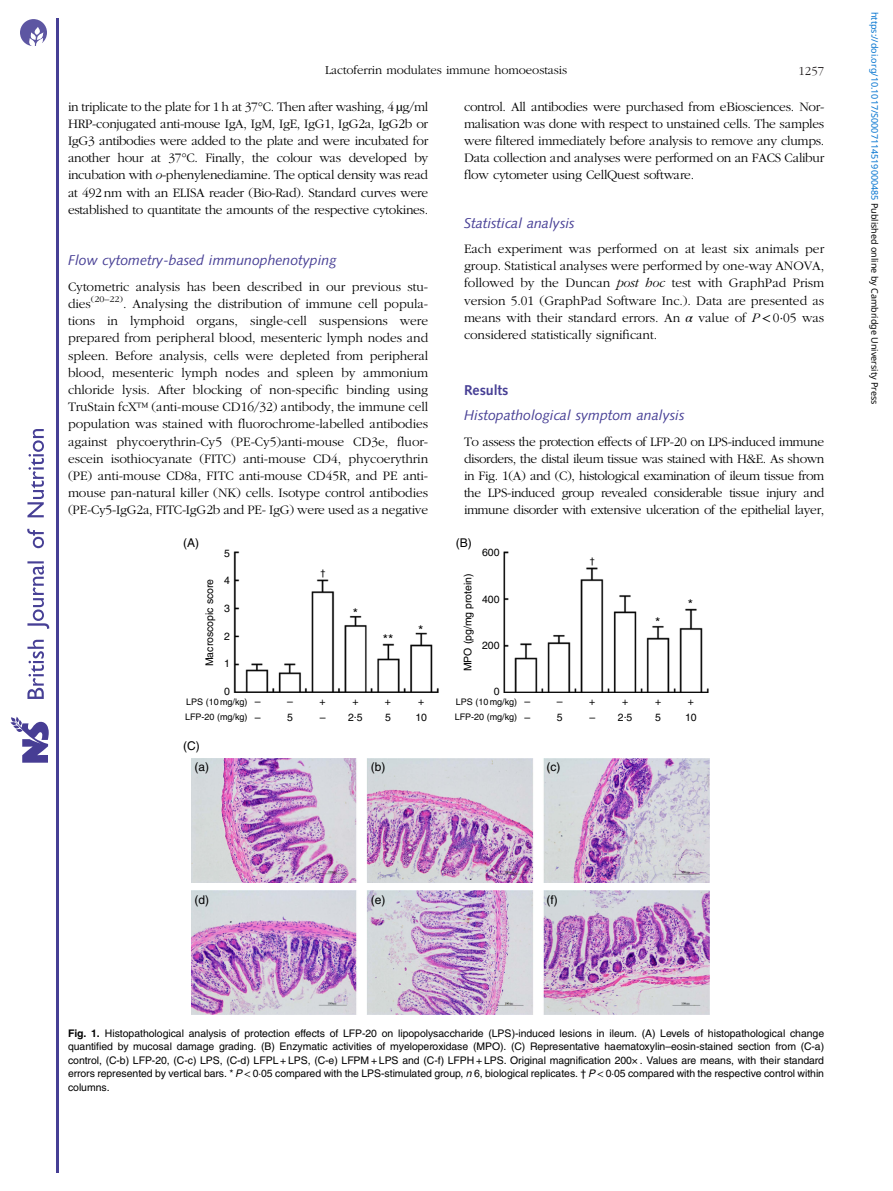
<style>
.page{position:relative;width:893px;height:1191px;background:#fff}
.page>*{position:absolute;margin:0;border:0;box-sizing:border-box;transform-origin:0 0}
.t1{font:14.25px "Adv OT078 e 26 fc.I";color:#473f95}
.t2{font:14.25px "Adv OT38 e 50296.B";color:#473f95}
.t3{font:13.5px/17.2px "Adv OT777 cf 4 fb";letter-spacing:-.015em;color:#000;text-align:justify}
.t4{font:13.5px "Helvetica";color:#000}
.t5{font:12.75px "Adv OT777 cf 4 fb";color:#000}
.t6{font:12.75px "Adv OT777 cf 4 fb";color:#231f20}
.t7{font:12px/21.3px "Helvetica";color:#000}
.t8{font:10.5px/13.5px "Adv OT82 c 4 f 4 c 4";color:#000;text-align:justify}
.t9{font:10.5px "Helvetica";color:#000}
.t10{font:9px "Noto Sans";color:#0172cf}
.t11{font:9px "Helvetica";color:#000}
.s1{font-family:"Adv OT8608 a 8 d 1"}
.s2{font-family:"Adv OT4 e 1564 e 8.I"}
.s3{font-family:"Adv OT777 cf 4 fb+fb"}
.s4{font-style:inherit}
.s5{font-family:"Adv O Tdd 3 b 7348.I"}
.s6{font-size:10.5px}
.s7{color:#000}
.s8{font-family:"Adv O Tf 3919 c 9 c.B"}
.s9{font-family:"Adv OT7 a 027 dc 5.I"}
</style>
<div class="page">
<hr style="left:57px;top:18px;width:2px;height:1154px;background:#463f95">
<svg style="left:10px;top:716px;width:39px;height:46px"></svg>
<svg style="left:27px;top:429px;width:22px;height:270px"></svg>
<svg style="left:20px;top:19px;width:27px;height:27px"></svg>
<img style="left:234px;top:552px;width:204px;height:141px">
<img style="left:504px;top:551px;width:205px;height:142px">
<img style="left:191px;top:758px;width:518px;height:125px">
<img style="left:191px;top:890px;width:518px;height:124px">
<p class="t5" style="left:325px;top:65px;width:244px">Lactoferrin modulates immune homoeostasis</p>
<p class="t6" style="left:799px;top:66px;width:27px">1257</p>
<p class="t3" style="left:68px;top:99px;width:362px">in triplicate to the plate for 1 h at 37°C. Then after washing, 4 <span class="s1">µ</span>g/ml HRP-conjugated anti-mouse IgA, IgM, IgE, IgG1, IgG2a, IgG2b or IgG3 antibodies were added to the plate and were incubated for another hour at 37°C. Finally, the colour was developed by incubation with <span class="s2">o</span>-phenylenediamine. The optical density was read at 492 nm with an ELISA reader (Bio-Rad). Standard curves were established to quantitate the amounts of the respective cytokines.</p>
<p class="t1" style="left:68px;top:255px;width:270px">Flow cytometry-based immunophenotyping</p>
<p class="t3" style="left:68px;top:279px;width:362px">Cytometric analysis has been described in our previous stu&shy;dies<sup>(20</sup><sup>–</sup><sup>22)</sup>. Analysing the distribution of immune cell popula&shy;tions in lymphoid organs, single-cell suspensions were prepared from peripheral blood, mesenteric lymph nodes and spleen. Before analysis, cells were depleted from peripheral blood, mesenteric lymph nodes and spleen by ammonium chloride lysis. After blocking of non-speci<span class="s3">fi</span>c binding using TruStain fcX<span class="s4">™</span> (anti-mouse CD16/32) antibody, the immune cell population was stained with <span class="s3">fl</span>uorochrome-labelled antibodies against phycoerythrin-Cy5 (PE-Cy5)anti-mouse CD3e, <span class="s3">fl</span>uor&shy;escein isothiocyanate (FITC) anti-mouse CD4, phycoerythrin (PE) anti-mouse CD8a, FITC anti-mouse CD45R, and PE anti&shy;mouse pan-natural killer (NK) cells. Isotype control antibodies (PE-Cy5-IgG2a, FITC-IgG2b and PE- IgG) were used as a negative</p>
<p class="t3" style="left:464px;top:99px;width:362px">control. All antibodies were purchased from eBiosciences. Nor&shy;malisation was done with respect to unstained cells. The samples were <span class="s3">fi</span>ltered immediately before analysis to remove any clumps.<br>Data collection and analyses were performed on an FACS Calibur <span class="s3">fl</span>ow cytometer using CellQuest software.</p>
<p class="t1" style="left:464px;top:217px;width:112px">Statistical analysis</p>
<p class="t3" style="left:464px;top:241px;width:362px">Each experiment was performed on at least six animals per group. Statistical analyses were performed by one-way ANOVA, followed by the Duncan <span class="s2">post hoc</span> test with GraphPad Prism version 5.01 (GraphPad Software Inc.). Data are presented as means with their standard errors. An <span class="s5">α</span> value of <span class="s2">P</span> <span class="s1">&lt;</span> 0<span class="s1">·</span>05 was considered statistically signi<span class="s3">fi</span>cant.</p>
<p class="t2" style="left:464px;top:384px;width:46px">Results</p>
<p class="t1" style="left:464px;top:409px;width:222px">Histopathological symptom analysis</p>
<p class="t3" style="left:464px;top:434px;width:362px">To assess the protection effects of LFP-20 on LPS-induced immune disorders, the distal ileum tissue was stained with H&amp;E. As shown in Fig. 1(A) and (C), histological examination of ileum tissue from the LPS-induced group revealed considerable tissue injury and immune disorder with extensive ulceration of the epithelial layer,</p>
<p class="t7" style="left:183px;top:533px;width:17px">(A)</p>
<p class="t7" style="left:456px;top:533px;width:17px">(B)</p>
<p class="t9" style="left:224px;top:549px;width:7px">5</p>
<p class="t9" style="left:224px;top:577px;width:7px">4</p>
<p class="t9" style="left:224px;top:604px;width:7px">3</p>
<p class="t9" style="left:224px;top:632px;width:7px">2</p>
<p class="t9" style="left:224px;top:659px;width:7px">1</p>
<p class="t9" style="left:224px;top:687px;width:7px">0</p>
<p class="t11" style="left:320px;top:569px;width:7px">†</p>
<p class="t9" style="left:464px;top:671px;width:100px;rotate:-90deg">MPO (pg/mg protein)</p>
<p class="t9" style="left:206px;top:666px;width:89px;rotate:-90deg">Macroscopic score</p>
<p class="t4" style="left:353px;top:608px;width:7px">*</p>
<p class="t4" style="left:418px;top:625px;width:7px">*</p>
<p class="t4" style="left:383px;top:634px;width:12px">**</p>
<p class="t9" style="left:482px;top:549px;width:19px">600</p>
<p class="t9" style="left:482px;top:595px;width:19px">400</p>
<p class="t9" style="left:482px;top:641px;width:19px">200</p>
<p class="t9" style="left:494px;top:687px;width:7px">0</p>
<p class="t11" style="left:590px;top:558px;width:7px">†</p>
<p class="t4" style="left:655px;top:617px;width:7px">*</p>
<p class="t4" style="left:688px;top:599px;width:7px">*</p>
<p class="t11" style="left:186px;top:698px;width:76px">LPS (10 mg/kg) <span class="s6">–</span></p>
<p class="t9" style="left:287px;top:697px;width:7px">–</p>
<p class="t9" style="left:320px;top:697px;width:8px">+</p>
<p class="t9" style="left:352px;top:697px;width:8px">+</p>
<p class="t9" style="left:385px;top:697px;width:8px">+</p>
<p class="t9" style="left:418px;top:697px;width:8px">+</p>
<p class="t9" style="left:255px;top:713px;width:7px">–</p>
<p class="t9" style="left:287px;top:713px;width:7px">5</p>
<p class="t9" style="left:320px;top:713px;width:45px">– 2.5</p>
<p class="t11" style="left:185px;top:713px;width:64px">LFP-20 (mg/kg)</p>
<p class="t9" style="left:385px;top:713px;width:7px">5</p>
<p class="t9" style="left:415px;top:713px;width:13px">10</p>
<p class="t11" style="left:456px;top:698px;width:76px">LPS (10 mg/kg) <span class="s6">–</span></p>
<p class="t9" style="left:557px;top:697px;width:7px">–</p>
<p class="t9" style="left:589px;top:697px;width:8px">+</p>
<p class="t9" style="left:622px;top:697px;width:8px">+</p>
<p class="t9" style="left:655px;top:697px;width:8px">+</p>
<p class="t9" style="left:688px;top:697px;width:8px">+</p>
<p class="t9" style="left:524px;top:713px;width:7px">–</p>
<p class="t9" style="left:557px;top:713px;width:7px">5</p>
<p class="t9" style="left:589px;top:713px;width:45px">– 2.5</p>
<p class="t11" style="left:455px;top:713px;width:64px">LFP-20 (mg/kg)</p>
<p class="t9" style="left:655px;top:713px;width:7px">5</p>
<p class="t9" style="left:685px;top:713px;width:13px">10</p>
<p class="t7" style="left:194px;top:736px;width:16px;text-indent:-11px">(C) (a)</p>
<p class="t7" style="left:371px;top:757px;width:16px">(b)</p>
<p class="t7" style="left:546px;top:757px;width:15px">(c)</p>
<p class="t10" style="left:881px;top:12px;width:394px;rotate:90deg">https://doi.org/10.1017/S0007114519000485 <span class="s7">Published online by Cambridge University Press</span></p>
<p class="t7" style="left:194px;top:890px;width:16px">(d)</p>
<p class="t7" style="left:371px;top:890px;width:16px">(e)</p>
<p class="t7" style="left:546px;top:890px;width:13px">(f)</p>
<p class="t8" style="left:68px;top:1027px;width:758px"><span class="s8">Fig. 1.</span> Histopathological analysis of protection effects of LFP-20 on lipopolysaccharide (LPS)-induced lesions in ileum. (A) Levels of histopathological change quantified by mucosal damage grading. (B) Enzymatic activities of myeloperoxidase (MPO). (C) Representative haematoxylin<span class="s4">–</span>eosin-stained section from (C-a) control, (C-b) LFP-20, (C-c) LPS, (C-d) LFPL + LPS, (C-e) LFPM + LPS and (C-f) LFPH + LPS. Original magnification 200× . Values are means, with their standard errors represented by vertical bars. * <span class="s9">P</span> <span class="s1">&lt;</span> 0<span class="s1">·</span>05 compared with the LPS-stimulated group, <span class="s9">n</span> 6, biological replicates. <span class="s4">†</span> <span class="s9">P</span> <span class="s1">&lt;</span> 0<span class="s1">·</span>05 compared with the respective control within columns.</p>
</div>
